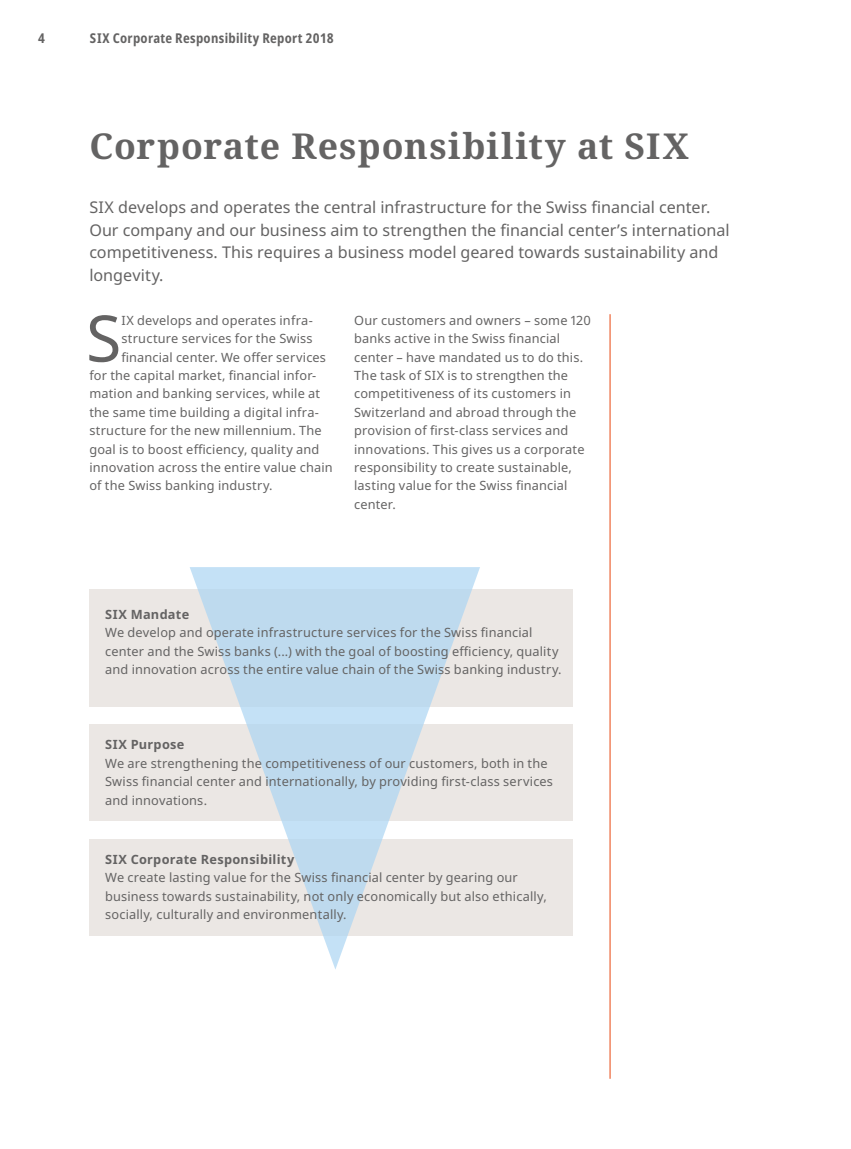
<style>
.page{position:relative;width:851px;height:1149px;background:#fff}
.page>*{position:absolute;margin:0;border:0;box-sizing:border-box;transform-origin:0 0}
.t1{font:64.2px "Noto Sans";color:#646363}
.t2{font:700 35.7px "Noto Serif";letter-spacing:.025em;color:#646363}
.t3{font:16.2px/22.5px "Noto Sans";color:#646363}
.t4{font:700 condensed 13.5px "Noto Sans";letter-spacing:.025em;color:#646363}
.t5{font:12.75px/18.3px "Noto Sans";letter-spacing:.015em;color:#646363}
.t6{font:700 12.75px "Noto Sans";letter-spacing:.02em;color:#646363}
</style>
<div class="page">
<div style="left:89px;top:589px;width:484px;height:117px;background:#ebe7e4"></div>
<hr style="left:609px;top:314px;width:1px;height:764px;background:#e84610">
<div style="left:89px;top:724px;width:484px;height:96px;background:#ebe7e4"></div>
<div style="left:89px;top:838px;width:484px;height:97px;background:#ebe7e4"></div>
<svg style="left:190px;top:567px;width:290px;height:402px"></svg>
<p class="t4" style="left:38px;top:28px;width:8px">4</p>
<p class="t4" style="left:90px;top:28px;width:245px">SIX Corporate Responsibility Report 2018</p>
<h2 class="t2" style="left:89px;top:121px;width:601px">Corporate Responsibility at SIX</h2>
<p class="t3" style="left:89px;top:196px;width:641px">SIX develops and operates the central infrastructure for the Swiss financial center.<br>Our company and our business aim to strengthen the financial center’s international competitiveness. This requires a business model geared towards sustainability and longevity.</p>
<h1 class="t1" style="left:86px;top:293px;width:37px">S</h1>
<p class="t5" style="left:121px;top:311px;width:193px">IX develops and operates infra-</p>
<p class="t5" style="left:121px;top:329px;width:193px">structure services for the Swiss</p>
<p class="t5" style="left:121px;top:348px;width:206px">financial center. We offer services</p>
<p class="t5" style="left:89px;top:366px;width:228px">for the capital market, financial infor-</p>
<p class="t5" style="left:89px;top:385px;width:232px">mation and banking services, while at</p>
<p class="t5" style="left:89px;top:403px;width:231px">the same time building a digital infra-</p>
<p class="t5" style="left:89px;top:421px;width:234px">structure for the new millennium. The</p>
<p class="t5" style="left:89px;top:440px;width:231px">goal is to boost efficiency, quality and</p>
<p class="t5" style="left:89px;top:458px;width:245px">innovation across the entire value chain</p>
<p class="t5" style="left:89px;top:476px;width:185px">of the Swiss banking industry.</p>
<p class="t5" style="left:354px;top:311px;width:238px">Our customers and owners – some 120 banks active in the Swiss financial center – have mandated us to do this.<br>The task of SIX is to strengthen the competitiveness of its customers in Switzerland and abroad through the provision of first-class services and innovations. This gives us a corporate responsibility to create sustainable, lasting value for the Swiss financial center.</p>
<p class="t6" style="left:105px;top:605px;width:86px">SIX Mandate</p>
<p class="t5" style="left:105px;top:623px;width:458px">We develop and operate infrastructure services for the Swiss financial center and the Swiss banks (...) with the goal of boosting efficiency, quality and innovation across the entire value chain of the Swiss banking industry.</p>
<p class="t6" style="left:105px;top:735px;width:81px">SIX Purpose</p>
<p class="t5" style="left:105px;top:754px;width:449px">We are strengthening the competitiveness of our customers, both in the<br>Swiss financial center and internationally, by providing first-class services and innovations.</p>
<p class="t6" style="left:105px;top:849px;width:190px">SIX Corporate Responsibility</p>
<p class="t5" style="left:105px;top:868px;width:443px">We create lasting value for the Swiss financial center by gearing our business towards sustainability, not only economically but also ethically, socially, culturally and environmentally.</p>
</div>
